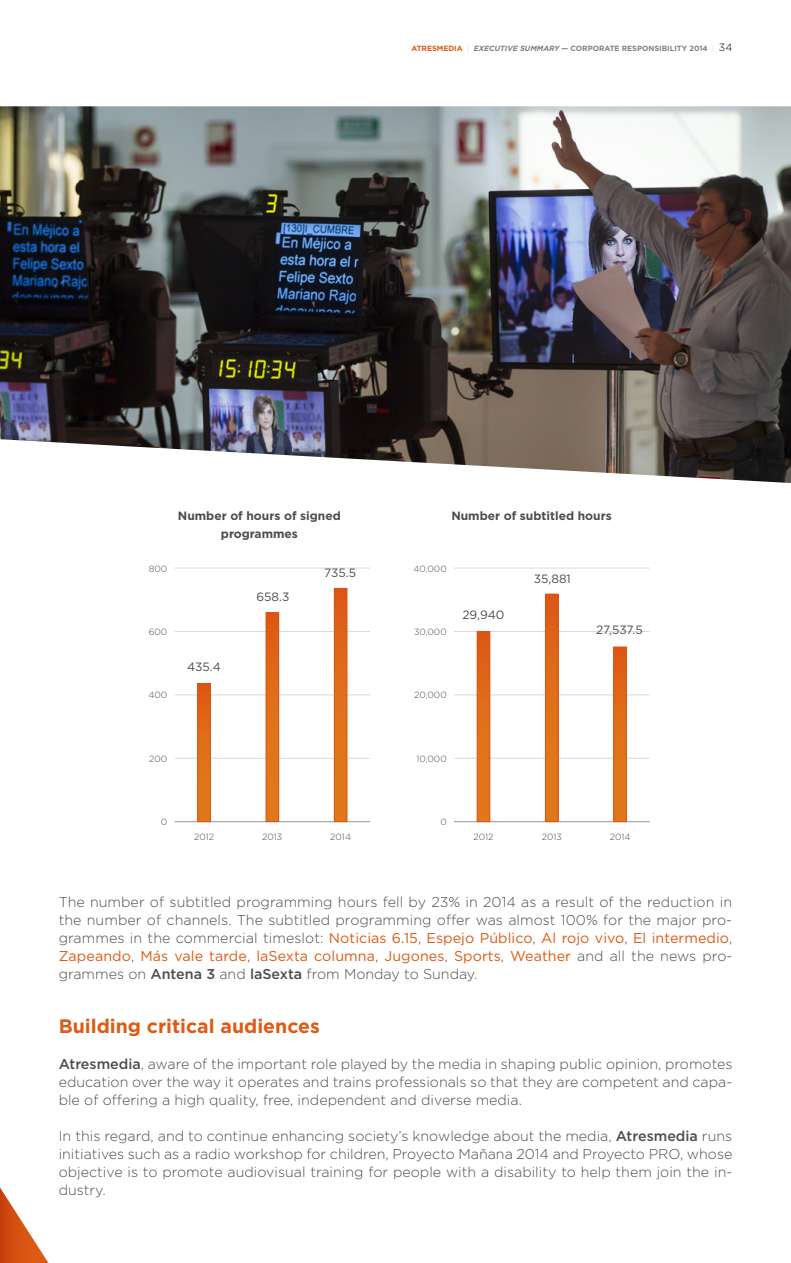
<style>
.page{position:relative;width:791px;height:1263px;background:#fff}
.page>*{position:absolute;margin:0;border:0;box-sizing:border-box;transform-origin:0 0}
.t1{font:700 19.5px "Gotham";color:#dd5b15}
.t2{font:300 14.25px/18px "Gotham";color:#4d4d4d;text-align:justify}
.t3{font:700 12px/18px "Gotham";color:#4d4d4d;text-align:center}
.t4{font:12px "Gotham";color:#4d4d4d}
.t5{font:300 9px "Gotham";color:#4d4d4d}
.t6{font:700 7.5px "Gotham";color:#808080}
.s1{color:#dd5b15}
.s2{font-weight:300;color:#c4c4c4}
.s3{font-style:italic}
.s4{font-weight:300;font-size:10.5px;color:#000}
.s5{font-weight:400;color:#dd5b15}
.s6{font-weight:500}
</style>
<div class="page">
<hr style="left:175px;top:694px;width:195px;height:1px;background:#dbdbdb">
<hr style="left:175px;top:758px;width:195px;height:1px;background:#dbdbdb">
<hr style="left:175px;top:631px;width:195px;height:1px;background:#dbdbdb">
<hr style="left:175px;top:568px;width:195px;height:1px;background:#dbdbdb">
<hr style="left:175px;top:821px;width:195px;height:1px;background:#949494">
<svg style="left:336px;top:590px;width:9px;height:230px;background:#de6d19"></svg>
<div style="left:334px;top:588px;width:13px;height:234px;border:1px solid #dc5414"></div>
<svg style="left:268px;top:615px;width:9px;height:205px;background:#de6d19"></svg>
<div style="left:266px;top:613px;width:13px;height:209px;border:1px solid #dc5414"></div>
<svg style="left:199px;top:685px;width:10px;height:135px"></svg>
<div style="left:197px;top:683px;width:14px;height:139px;border:1px solid #dc5414"></div>
<hr style="left:454px;top:694px;width:196px;height:1px;background:#dbdbdb">
<hr style="left:454px;top:758px;width:196px;height:1px;background:#dbdbdb">
<hr style="left:454px;top:631px;width:196px;height:1px;background:#dbdbdb">
<hr style="left:454px;top:568px;width:196px;height:1px;background:#dbdbdb">
<hr style="left:454px;top:821px;width:196px;height:1px;background:#949494">
<svg style="left:615px;top:649px;width:10px;height:171px;background:#de6d19"></svg>
<div style="left:613px;top:647px;width:14px;height:175px;border:1px solid #dc5414"></div>
<svg style="left:547px;top:596px;width:9px;height:224px;background:#de6d19"></svg>
<div style="left:545px;top:594px;width:13px;height:228px;border:1px solid #dc5414"></div>
<svg style="left:479px;top:633px;width:9px;height:187px;background:#de6d19"></svg>
<div style="left:477px;top:631px;width:13px;height:191px;border:1px solid #dc5414"></div>
<img style="left:0;top:106px;width:791px;height:377px">
<svg style="left:0;top:1187px;width:48px;height:76px"></svg>
<p class="t6" style="left:411px;top:43px;width:322px"><span class="s1">ATRESMEDIA</span> <span class="s2">|</span> <span class="s3">EXECUTIVE SUMMARY</span> — CORPORATE RESPONSIBILITY 2014 <span class="s2">|</span> <span class="s4">34</span></p>
<p class="t3" style="left:178px;top:507px;width:164px">Number of hours of signed programmes</p>
<p class="t3" style="left:451px;top:507px;width:162px">Number of subtitled hours</p>
<p class="t5" style="left:149px;top:563px;width:20px">800</p>
<p class="t4" style="left:324px;top:565px;width:33px">735.5</p>
<p class="t5" style="left:413px;top:563px;width:35px">40,000</p>
<p class="t4" style="left:534px;top:571px;width:38px">35,881</p>
<p class="t4" style="left:256px;top:589px;width:34px">658.3</p>
<p class="t4" style="left:462px;top:607px;width:44px">29,940</p>
<p class="t5" style="left:149px;top:626px;width:20px">600</p>
<p class="t5" style="left:414px;top:626px;width:34px">30,000</p>
<p class="t4" style="left:596px;top:622px;width:48px">27,537.5</p>
<p class="t4" style="left:187px;top:659px;width:35px">435.4</p>
<p class="t5" style="left:149px;top:690px;width:20px">400</p>
<p class="t5" style="left:414px;top:690px;width:34px">20,000</p>
<p class="t5" style="left:149px;top:753px;width:20px">200</p>
<p class="t5" style="left:416px;top:753px;width:32px">10,000</p>
<p class="t5" style="left:161px;top:816px;width:8px">0</p>
<p class="t5" style="left:194px;top:831px;width:21px">2012</p>
<p class="t5" style="left:262px;top:831px;width:22px">2013</p>
<p class="t5" style="left:330px;top:831px;width:22px">2014</p>
<p class="t5" style="left:440px;top:816px;width:8px">0</p>
<p class="t5" style="left:473px;top:831px;width:21px">2012</p>
<p class="t5" style="left:542px;top:831px;width:22px">2013</p>
<p class="t5" style="left:610px;top:831px;width:22px">2014</p>
<p class="t2" style="left:59px;top:892px;width:675px">The number of subtitled programming hours fell by 23% in 2014 as a result of the reduction in the number of channels. The subtitled programming offer was almost 100% for the major pro&shy;grammes in the commercial timeslot: <span class="s5">Noticias 6.15</span>, <span class="s5">Espejo Público</span>, <span class="s5">Al rojo vivo</span>, <span class="s5">El intermedio</span>, <span class="s5">Zapeando</span>, <span class="s5">Más vale tarde</span>, <span class="s5">laSexta columna</span>, <span class="s5">Jugones</span>, <span class="s5">Sports</span>, <span class="s5">Weather</span> and all the news pro&shy;grammes on <span class="s6">Antena 3</span> and <span class="s6">laSexta</span> from Monday to Sunday.</p>
<h1 class="t1" style="left:59px;top:1013px;width:263px">Building critical audiences</h1>
<p class="t2" style="left:59px;top:1054px;width:675px"><span class="s6">Atresmedia</span>, aware of the important role played by the media in shaping public opinion, promotes education over the way it operates and trains professionals so that they are competent and capa&shy;ble of offering a high quality, free, independent and diverse media.</p>
<p class="t2" style="left:59px;top:1126px;width:675px">In this regard, and to continue enhancing society’s knowledge about the media, <span class="s6">Atresmedia</span> runs initiatives such as a radio workshop for children, Proyecto Mañana 2014 and Proyecto PRO, whose objective is to promote audiovisual training for people with a disability to help them join the in&shy;dustry.</p>
</div>
